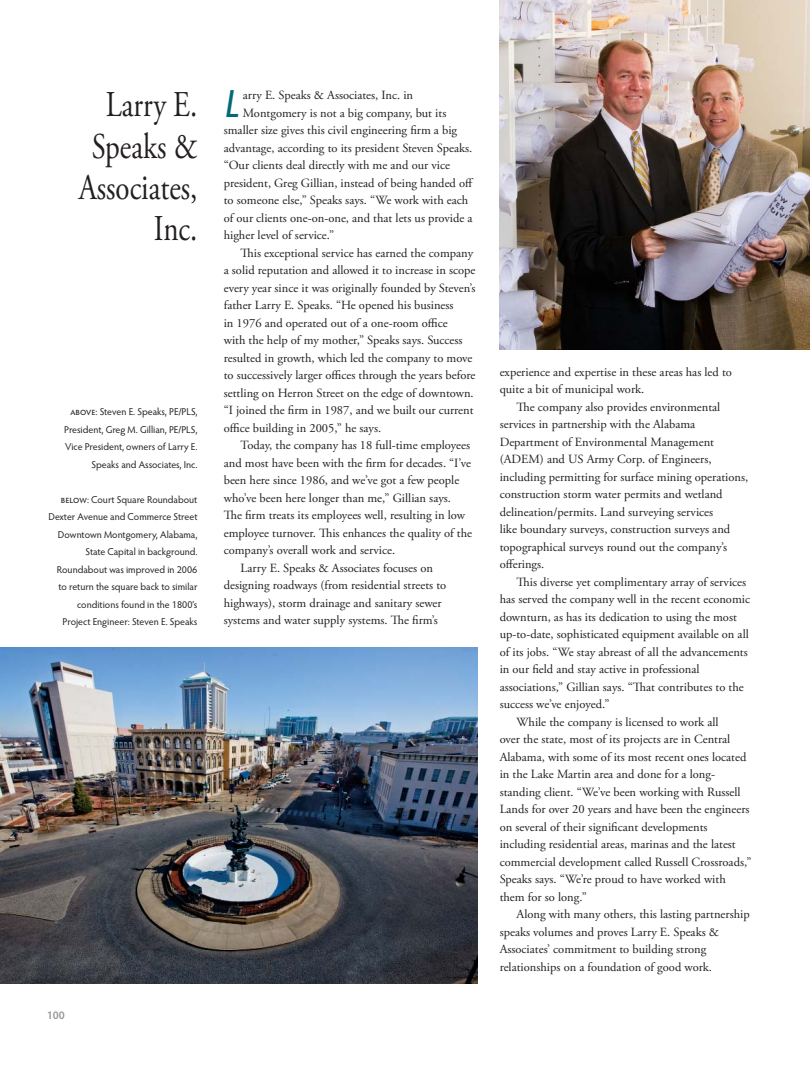
<style>
.page{position:relative;width:810px;height:1080px;background:#fff}
.page>*{position:absolute;margin:0;border:0;box-sizing:border-box;transform-origin:0 0}
.t1{font:36.25px/41.2px "Adobe Garamond Pro";color:#231f20;text-align:right;scale:.8 1}
.t2{font:italic 35.75px "Futura";color:#006a79}
.t3{font:12.5px/17.5px "Adobe Garamond Pro";color:#231f20}
.t4{font:600 11.25px "Hypatia Sans Pro";color:#939598}
.t5{font:10px/17.5px "Hypatia Sans Pro";color:#231f20;text-align:right}
</style>
<div class="page">
<img style="left:0;top:648px;width:477px;height:335px">
<img style="left:500px;top:0;width:310px;height:350px">
<h1 class="t1" style="left:79px;top:87px;width:150px">Larry E.<br>Speaks &amp;<br>Associates,<br>Inc.</h1>
<p class="t5" style="left:64px;top:404px;width:135px">above: Steven E. Speaks, PE/PLS, President, Greg M. Gillian, PE/PLS, Vice President, owners of Larry E.<br>Speaks and Associates, Inc.</p>
<p class="t5" style="left:49px;top:491px;width:150px">below: Court Square Roundabout<br>Dexter Avenue and Commerce Street<br>Downtown Montgomery, Alabama,<br>State Capital in background.<br>Roundabout was improved in 2006 to return the square back to similar conditions found in the 1800’s<br>Project Engineer: Steven E. Speaks</p>
<p class="t4" style="left:47px;top:1009px;width:20px">100</p>
<h2 class="t2" style="left:224px;top:86px;width:15px">L</h2>
<p class="t3" style="left:243px;top:87px;width:172px">arry E. Speaks &amp; Associates, Inc. in</p>
<p class="t3" style="left:243px;top:105px;width:205px">Montgomery is not a big company, but its</p>
<p class="t3" style="left:224px;top:122px;width:235px">smaller size gives this civil engineering firm a big</p>
<p class="t3" style="left:224px;top:140px;width:250px">advantage, according to its president Steven Speaks.</p>
<p class="t3" style="left:224px;top:157px;width:228px">“Our clients deal directly with me and our vice</p>
<p class="t3" style="left:224px;top:175px;width:251px">president, Greg Gillian, instead of being handed off</p>
<p class="t3" style="left:224px;top:192px;width:246px">to someone else,” Speaks says. “We work with each</p>
<p class="t3" style="left:224px;top:210px;width:250px">of our clients one-on-one, and that lets us provide a</p>
<p class="t3" style="left:224px;top:227px;width:112px">higher level of service.”</p>
<p class="t3" style="left:241px;top:245px;width:234px">This exceptional service has earned the company</p>
<p class="t3" style="left:224px;top:262px;width:253px">a solid reputation and allowed it to increase in scope</p>
<p class="t3" style="left:224px;top:280px;width:253px">every year since it was originally founded by Steven’s</p>
<p class="t3" style="left:224px;top:297px;width:231px">father Larry E. Speaks. “He opened his business</p>
<p class="t3" style="left:224px;top:315px;width:226px">in 1976 and operated out of a one-room office</p>
<p class="t3" style="left:224px;top:332px;width:240px">with the help of my mother,” Speaks says. Success</p>
<p class="t3" style="left:224px;top:350px;width:250px">resulted in growth, which led the company to move</p>
<p class="t3" style="left:224px;top:367px;width:253px">to successively larger offices through the years before</p>
<p class="t3" style="left:224px;top:385px;width:252px">settling on Herron Street on the edge of downtown.</p>
<p class="t3" style="left:224px;top:402px;width:251px">“I joined the firm in 1987, and we built our current</p>
<p class="t3" style="left:224px;top:420px;width:159px">office building in 2005,” he says.</p>
<p class="t3" style="left:241px;top:437px;width:231px">Today, the company has 18 full-time employees</p>
<p class="t3" style="left:224px;top:455px;width:249px">and most have been with the firm for decades. “I’ve</p>
<p class="t3" style="left:224px;top:472px;width:237px">been here since 1986, and we’ve got a few people</p>
<p class="t3" style="left:224px;top:490px;width:229px">who’ve been here longer than me,” Gillian says.</p>
<p class="t3" style="left:224px;top:507px;width:243px">The firm treats its employees well, resulting in low</p>
<p class="t3" style="left:224px;top:525px;width:250px">employee turnover. This enhances the quality of the</p>
<p class="t3" style="left:224px;top:542px;width:173px">company’s overall work and service.</p>
<p class="t3" style="left:241px;top:560px;width:194px">Larry E. Speaks &amp; Associates focuses on</p>
<p class="t3" style="left:224px;top:577px;width:224px">designing roadways (from residential streets to</p>
<p class="t3" style="left:224px;top:595px;width:219px">highways), storm drainage and sanitary sewer</p>
<p class="t3" style="left:224px;top:612px;width:216px">systems and water supply systems. The firm’s</p>
<p class="t3" style="left:500px;top:364px;width:234px">experience and expertise in these areas has led to quite a bit of municipal work.</p>
<p class="t3" style="left:500px;top:399px;width:250px;text-indent:17px">The company also provides environmental services in partnership with the Alabama Department of Environmental Management (ADEM) and US Army Corp. of Engineers, including permitting for surface mining operations, construction storm water permits and wetland delineation/permits. Land surveying services<br>like boundary surveys, construction surveys and topographical surveys round out the company’s offerings.</p>
<p class="t3" style="left:517px;top:574px;width:231px">This diverse yet complimentary array of services</p>
<p class="t3" style="left:500px;top:592px;width:252px">has served the company well in the recent economic</p>
<p class="t3" style="left:500px;top:609px;width:239px">downturn, as has its dedication to using the most</p>
<p class="t3" style="left:500px;top:627px;width:251px">up-to-date, sophisticated equipment available on all</p>
<p class="t3" style="left:500px;top:644px;width:250px">of its jobs. “We stay abreast of all the advancements</p>
<p class="t3" style="left:500px;top:662px;width:201px">in our field and stay active in professional</p>
<p class="t3" style="left:500px;top:679px;width:246px">associations,” Gillian says. “That contributes to the</p>
<p class="t3" style="left:500px;top:697px;width:111px">success we’ve enjoyed.”</p>
<p class="t3" style="left:517px;top:714px;width:204px">While the company is licensed to work all</p>
<p class="t3" style="left:500px;top:732px;width:232px">over the state, most of its projects are in Central</p>
<p class="t3" style="left:500px;top:749px;width:248px">Alabama, with some of its most recent ones located</p>
<p class="t3" style="left:500px;top:767px;width:217px">in the Lake Martin area and done for a long-</p>
<p class="t3" style="left:500px;top:784px;width:242px">standing client. “We’ve been working with Russell</p>
<p class="t3" style="left:500px;top:802px;width:251px">Lands for over 20 years and have been the engineers</p>
<p class="t3" style="left:500px;top:819px;width:209px">on several of their significant developments</p>
<p class="t3" style="left:500px;top:837px;width:238px">including residential areas, marinas and the latest</p>
<p class="t3" style="left:500px;top:854px;width:253px">commercial development called Russell Crossroads,”</p>
<p class="t3" style="left:500px;top:872px;width:228px">Speaks says. “We’re proud to have worked with</p>
<p class="t3" style="left:500px;top:889px;width:89px">them for so long.”</p>
<p class="t3" style="left:517px;top:907px;width:235px">Along with many others, this lasting partnership</p>
<p class="t3" style="left:500px;top:924px;width:221px">speaks volumes and proves Larry E. Speaks &amp;</p>
<p class="t3" style="left:500px;top:942px;width:208px">Associates’ commitment to building strong</p>
<p class="t3" style="left:500px;top:959px;width:214px">relationships on a foundation of good work.</p>
</div>
